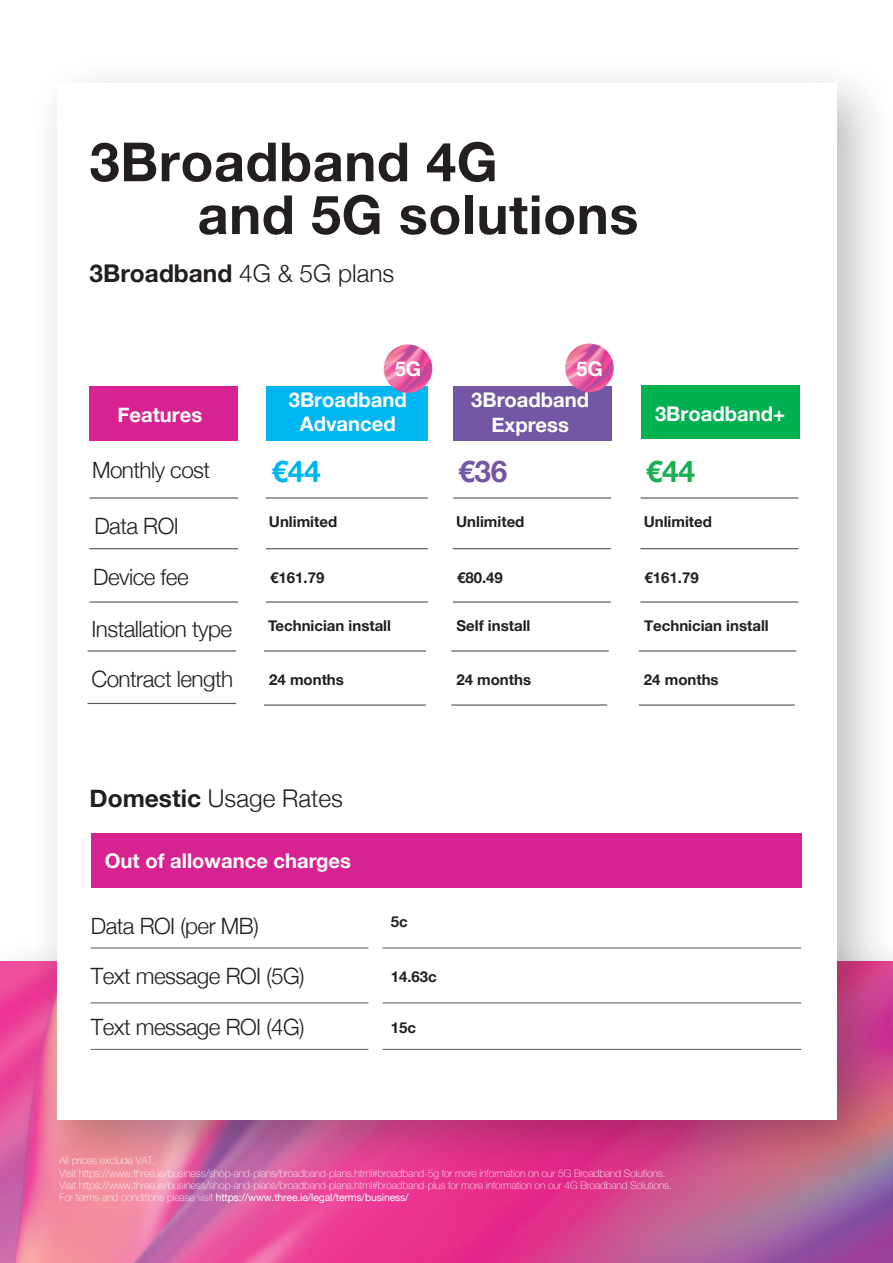
<style>
.page{position:relative;width:893px;height:1263px;background:#fff}
.page>*{position:absolute;margin:0;border:0;box-sizing:border-box;transform-origin:0 0}
.t1{font:700 54px/52.8px "Helvetica Neue";letter-spacing:.01em;color:#231f20}
.t2{font:700 29.85px "Helvetica Neue";color:#00b6f0}
.t3{font:700 29.85px "Helvetica Neue";color:#7357a4}
.t4{font:700 29.85px "Helvetica Neue";color:#1aaf54}
.t5{font:700 24.45px "Helvetica Neue";color:#231f20}
.t6{font:300 24.45px "Helvetica Neue";color:#231f20}
.t7{font:300 22.5px "Helvetica Neue";letter-spacing:-.025em;color:#231f20}
.t8{font:700 20.25px/24.3px "Helvetica Neue";color:#fff;text-align:center}
.t9{font:700 20.25px "Helvetica Neue";color:#fff}
.t10{font:700 15px "Helvetica Neue";color:#231f20}
.t11{font:700 15px "Helvetica Neue";color:#231f20}
.t12{font:100 10.35px/12.5px "Helvetica Neue";letter-spacing:-.01em;color:#fff}
.s1{font-weight:300}
.s2{font-style:inherit}
.s3{font-weight:700}
.s4{font-weight:400}
</style>
<div class="page">
<img style="left:0;top:962px;width:893px;height:301px">
<div style="left:29px;top:57px;width:864px;height:1124px;background:#231f20;opacity:.3"></div>
<div style="left:57px;top:83px;width:780px;height:1037px;background:#fff"></div>
<hr style="left:266px;top:498px;width:162px;height:1px;background:#57585a">
<hr style="left:453px;top:498px;width:158px;height:1px;background:#57585a">
<div style="left:90px;top:386px;width:148px;height:55px;background:#d72291"></div>
<div style="left:91px;top:833px;width:710px;height:55px;background:#d72291"></div>
<div style="left:266px;top:386px;width:162px;height:55px;background:#00b6f0"></div>
<div style="left:453px;top:386px;width:158px;height:55px;background:#7357a4"></div>
<hr style="left:89px;top:498px;width:149px;height:1px;background:#57585a">
<hr style="left:89px;top:548px;width:149px;height:1px;background:#57585a">
<hr style="left:91px;top:948px;width:277px;height:1px;background:#57585a">
<hr style="left:266px;top:548px;width:162px;height:1px;background:#57585a">
<hr style="left:382px;top:948px;width:419px;height:1px;background:#57585a">
<hr style="left:453px;top:548px;width:158px;height:1px;background:#57585a">
<hr style="left:89px;top:602px;width:149px;height:1px;background:#57585a">
<hr style="left:91px;top:1049px;width:277px;height:1px;background:#57585a">
<hr style="left:266px;top:602px;width:162px;height:1px;background:#57585a">
<hr style="left:382px;top:1049px;width:419px;height:1px;background:#57585a">
<hr style="left:453px;top:602px;width:158px;height:1px;background:#57585a">
<hr style="left:88px;top:703px;width:148px;height:1px;background:#57585a">
<hr style="left:88px;top:651px;width:148px;height:1px;background:#57585a">
<hr style="left:264px;top:651px;width:162px;height:1px;background:#57585a">
<hr style="left:451px;top:651px;width:158px;height:1px;background:#57585a">
<hr style="left:264px;top:705px;width:162px;height:1px;background:#57585a">
<hr style="left:451px;top:705px;width:156px;height:1px;background:#57585a">
<img style="left:384px;top:344px;width:48px;height:49px;border-radius:24px">
<div style="left:514px;top:278px;width:53px;height:52px;border:4px solid #fff;border-radius:50%"></div>
<img style="left:565px;top:344px;width:49px;height:48px;border-radius:24px">
<div style="left:757px;top:286px;width:52px;height:52px;border:4px solid #fff;border-radius:50%"></div>
<hr style="left:91px;top:1002px;width:277px;height:1px;background:#57585a">
<hr style="left:382px;top:1002px;width:419px;height:1px;background:#57585a">
<hr style="left:641px;top:498px;width:157px;height:1px;background:#57585a">
<hr style="left:640px;top:548px;width:158px;height:1px;background:#57585a">
<hr style="left:640px;top:602px;width:158px;height:1px;background:#57585a">
<hr style="left:639px;top:651px;width:157px;height:1px;background:#57585a">
<hr style="left:639px;top:705px;width:156px;height:1px;background:#57585a">
<div style="left:641px;top:385px;width:158px;height:53px;background:#01b051"></div>
<h1 class="t1" style="left:198px;top:137px;width:442px;text-indent:-108px">3Broadband 4G<br>and 5G solutions</h1>
<h3 class="t5" style="left:90px;top:254px;width:306px">3Broadband <span class="s1">4G &amp; 5G plans</span></h3>
<h3 class="t8" style="left:117px;top:403px;width:86px">Features</h3>
<h3 class="t7" style="left:92px;top:452px;width:120px">Monthly cost</h3>
<h3 class="t7" style="left:94px;top:508px;width:86px">Data ROI</h3>
<h3 class="t7" style="left:93px;top:559px;width:97px">Device fee</h3>
<h3 class="t7" style="left:91px;top:611px;width:142px">Installation type</h3>
<h3 class="t7" style="left:91px;top:661px;width:143px">Contract length</h3>
<h3 class="t8" style="left:395px;top:358px;width:28px">5G</h3>
<h3 class="t8" style="left:576px;top:357px;width:28px">5G</h3>
<h3 class="t8" style="left:289px;top:388px;width:120px">3Broadband<br>Advanced</h3>
<h3 class="t8" style="left:471px;top:388px;width:120px;line-height:24.9px">3Broadband<br>Express</h3>
<h2 class="t2" style="left:271px;top:448px;width:51px"><span class="s2">€</span>44</h2>
<h2 class="t3" style="left:458px;top:448px;width:51px"><span class="s2">€</span>36</h2>
<h3 class="t10" style="left:269px;top:510px;width:70px">Unlimited</h3>
<h3 class="t11" style="left:270px;top:566px;width:56px"><span class="s2">€</span>161.79</h3>
<h3 class="t10" style="left:456px;top:510px;width:70px">Unlimited</h3>
<h3 class="t11" style="left:457px;top:566px;width:47px">€80.49</h3>
<h3 class="t10" style="left:268px;top:614px;width:124px">Technician install</h3>
<h3 class="t10" style="left:457px;top:614px;width:75px">Self install</h3>
<h3 class="t10" style="left:269px;top:668px;width:76px">24 months</h3>
<h3 class="t10" style="left:456px;top:668px;width:76px">24 months</h3>
<h3 class="t6" style="left:90px;top:779px;width:255px"><span class="s3">Domestic</span> Usage Rates</h3>
<h3 class="t8" style="left:105px;top:849px;width:248px">Out of allowance charges</h3>
<h3 class="t7" style="left:91px;top:907px;width:169px">Data ROI (per MB)</h3>
<h3 class="t7" style="left:91px;top:958px;width:215px">Text message ROI (5G)</h3>
<h3 class="t10" style="left:391px;top:909px;width:18px">5c</h3>
<h3 class="t10" style="left:391px;top:965px;width:48px">14.63c</h3>
<h3 class="t7" style="left:91px;top:1009px;width:215px">Text message ROI (4G)</h3>
<h3 class="t10" style="left:391px;top:1016px;width:27px">1<span class="s2">5</span>c</h3>
<h3 class="t9" style="left:655px;top:398px;width:132px">3Broadband+</h3>
<h2 class="t4" style="left:646px;top:448px;width:51px">€44</h2>
<h3 class="t10" style="left:644px;top:510px;width:70px">Unlimited</h3>
<h3 class="t11" style="left:645px;top:566px;width:56px">€161.79</h3>
<h3 class="t11" style="left:644px;top:614px;width:126px">Technician install</h3>
<h3 class="t10" style="left:644px;top:668px;width:76px">24 months</h3>
<p class="t12" style="left:60px;top:1154px;width:614px">All prices exclude VAT.<br>Visit https://www.three.ie/business/shop-and-plans/broadband-plans.html#broadband-5g for more information on our 5G Broadband Solutions.<br>Visit https://www.three.ie/business/shop-and-plans/broadband-plans.html#broadband-plus for more information on our 4G Broadband Solutions.<br>For terms and conditions please visit <span class="s4">https://www.three.ie/legal/terms/business/</span></p>
</div>
